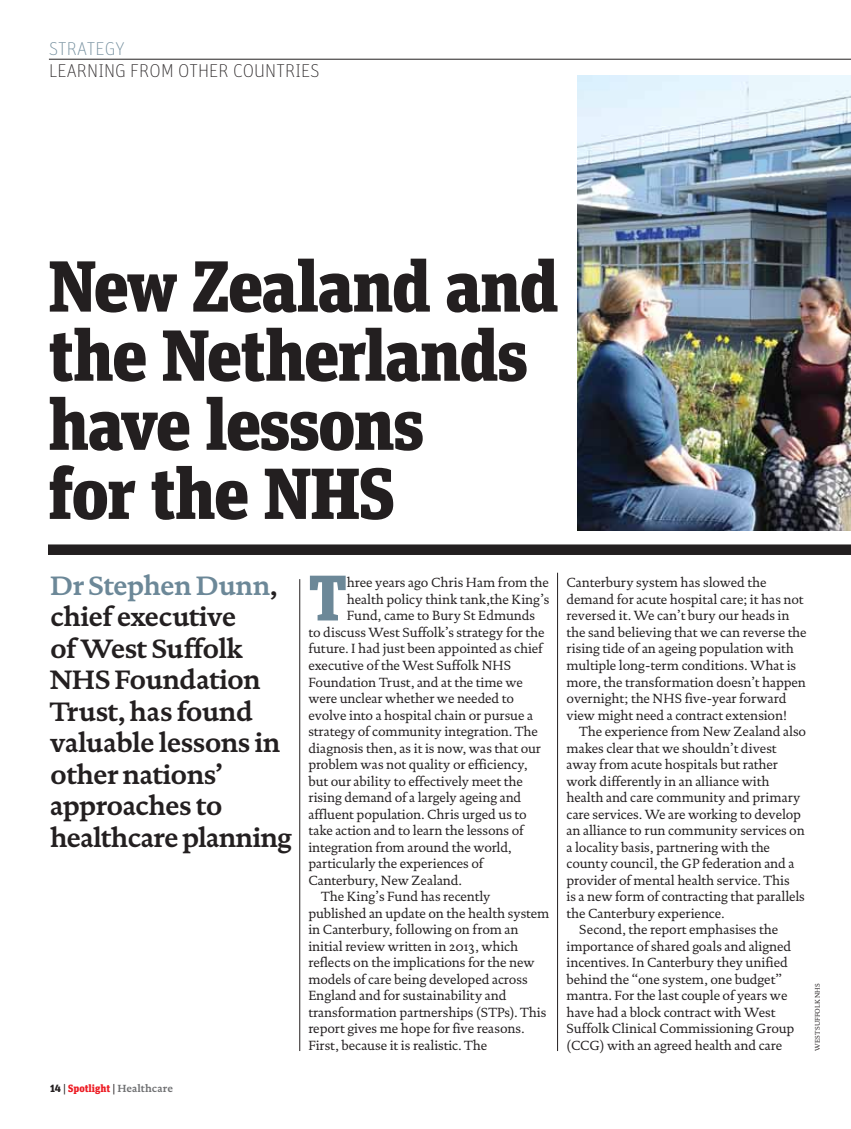
<style>
.page{position:relative;width:851px;height:1129px;background:#fff}
.page>*{position:absolute;margin:0;border:0;box-sizing:border-box;transform-origin:0 0}
.t1{font:900 72px/69px "Unit Slab Pro";letter-spacing:-.025em;color:#231f20}
.t2{font:900 64.2px "Unit Slab Pro";color:#6c8898}
.t3{font:700 27px/31.5px "DTL Documenta ST";letter-spacing:-.025em;color:#231f20}
.t4{font:100 18.6px "Unit OT";letter-spacing:.005em;color:#231f20}
.t5{font:100 18.6px "Unit OT";letter-spacing:-.005em;color:#6c8898}
.t6{font:13.5px/16.5px "DTL Documenta ST";letter-spacing:-.005em;color:#231f20}
.t7{font:700 10.5px "DTL Documenta ST";color:#6d6e70}
.t8{font:6.75px "DTL Documenta ST";letter-spacing:-.005em;color:#231f20}
.s1{color:#6c8898}
.s2{font-family:"Unit Slab Pro";font-weight:900;color:#231f20}
.s3{font-weight:400;color:#231f20}
.s4{font-family:"Unit Slab Pro";font-weight:900;color:#ed1c24}
</style>
<div class="page">
<hr style="left:49px;top:59px;width:801px;height:1px;background:#231f20">
<div style="left:48px;top:544px;width:802px;height:11px;background:#231f20"></div>
<hr style="left:557px;top:572px;width:1px;height:478px;background:#231f20">
<hr style="left:299px;top:579px;width:1px;height:471px;background:#231f20">
<img style="left:577px;top:75px;width:273px;height:455px">
<h3 class="t5" style="left:49px;top:37px;width:77px">STRATEGY</h3>
<h3 class="t4" style="left:49px;top:60px;width:272px">LEARNING FROM OTHER COUNTRIES</h3>
<h1 class="t1" style="left:48px;top:258px;width:512px">New Zealand and the Netherlands have lessons<br>for the NHS</h1>
<h3 class="t3" style="left:50px;top:571px;width:243px"><span class="s1">Dr Stephen Dunn</span>, chief executive<br>of West Suffolk<br>NHS Foundation<br>Trust, has found valuable lessons in other nations’ approaches to healthcare planning</h3>
<p class="t7" style="left:50px;top:1082px;width:124px"><span class="s2">14</span> <span class="s3">|</span> <span class="s4">Spotlight</span> <span class="s3">|</span> Healthcare</p>
<h2 class="t2" style="left:308px;top:574px;width:40px">T</h2>
<p class="t6" style="left:347px;top:575px;width:203px">hree years ago Chris Ham from the</p>
<p class="t6" style="left:347px;top:592px;width:204px">health policy think tank,the King’s</p>
<p class="t6" style="left:347px;top:608px;width:190px">Fund, came to Bury St Edmunds</p>
<p class="t6" style="left:308px;top:625px;width:237px">to discuss West Suffolk’s strategy for the</p>
<p class="t6" style="left:308px;top:641px;width:236px">future. I had just been appointed as chief</p>
<p class="t6" style="left:308px;top:658px;width:204px">executive of the West Suffolk NHS</p>
<p class="t6" style="left:308px;top:674px;width:216px">Foundation Trust, and at the time we</p>
<p class="t6" style="left:308px;top:691px;width:207px">were unclear whether we needed to</p>
<p class="t6" style="left:308px;top:707px;width:226px">evolve into a hospital chain or pursue a</p>
<p class="t6" style="left:308px;top:724px;width:231px">strategy of community integration. The</p>
<p class="t6" style="left:308px;top:740px;width:234px">diagnosis then, as it is now, was that our</p>
<p class="t6" style="left:308px;top:757px;width:221px">problem was not quality or efficiency,</p>
<p class="t6" style="left:308px;top:773px;width:216px">but our ability to effectively meet the</p>
<p class="t6" style="left:308px;top:790px;width:214px">rising demand of a largely ageing and</p>
<p class="t6" style="left:308px;top:806px;width:220px">affluent population. Chris urged us to</p>
<p class="t6" style="left:308px;top:823px;width:217px">take action and to learn the lessons of</p>
<p class="t6" style="left:308px;top:839px;width:205px">integration from around the world,</p>
<p class="t6" style="left:308px;top:856px;width:176px">particularly the experiences of</p>
<p class="t6" style="left:308px;top:872px;width:155px">Canterbury, New Zealand.</p>
<p class="t6" style="left:321px;top:889px;width:171px">The King’s Fund has recently</p>
<p class="t6" style="left:308px;top:905px;width:242px">published an update on the health system</p>
<p class="t6" style="left:308px;top:922px;width:212px">in Canterbury, following on from an</p>
<p class="t6" style="left:308px;top:938px;width:211px">initial review written in 2013, which</p>
<p class="t6" style="left:308px;top:955px;width:228px">reflects on the implications for the new</p>
<p class="t6" style="left:308px;top:971px;width:221px">models of care being developed across</p>
<p class="t6" style="left:308px;top:988px;width:200px">England and for sustainability and</p>
<p class="t6" style="left:308px;top:1004px;width:239px">transformation partnerships (STPs). This</p>
<p class="t6" style="left:308px;top:1021px;width:217px">report gives me hope for five reasons.</p>
<p class="t6" style="left:308px;top:1037px;width:180px">First, because it is realistic. The</p>
<p class="t6" style="left:566px;top:575px;width:241px">Canterbury system has slowed the demand for acute hospital care; it has not reversed it. We can’t bury our heads in the sand believing that we can reverse the rising tide of an ageing population with multiple long-term conditions. What is more, the transformation doesn’t happen overnight; the NHS five-year forward view might need a contract extension!</p>
<p class="t6" style="left:579px;top:724px;width:228px">The experience from New Zealand also</p>
<p class="t6" style="left:566px;top:740px;width:211px">makes clear that we shouldn’t divest</p>
<p class="t6" style="left:566px;top:757px;width:213px">away from acute hospitals but rather</p>
<p class="t6" style="left:566px;top:773px;width:204px">work differently in an alliance with</p>
<p class="t6" style="left:566px;top:790px;width:235px">health and care community and primary</p>
<p class="t6" style="left:566px;top:806px;width:236px">care services. We are working to develop</p>
<p class="t6" style="left:566px;top:823px;width:240px">an alliance to run community services on</p>
<p class="t6" style="left:566px;top:839px;width:205px">a locality basis, partnering with the</p>
<p class="t6" style="left:566px;top:856px;width:229px">county council, the GP federation and a</p>
<p class="t6" style="left:566px;top:872px;width:224px">provider of mental health service. This</p>
<p class="t6" style="left:566px;top:889px;width:240px">is a new form of contracting that parallels</p>
<p class="t6" style="left:566px;top:905px;width:159px">the Canterbury experience.</p>
<p class="t6" style="left:579px;top:922px;width:200px">Second, the report emphasises the</p>
<p class="t6" style="left:566px;top:938px;width:226px">importance of shared goals and aligned</p>
<p class="t6" style="left:566px;top:955px;width:223px">incentives. In Canterbury they unified</p>
<p class="t6" style="left:566px;top:971px;width:217px">behind the “one system, one budget”</p>
<p class="t6" style="left:566px;top:988px;width:222px">mantra. For the last couple of years we</p>
<p class="t6" style="left:566px;top:1004px;width:210px">have had a block contract with West</p>
<p class="t6" style="left:566px;top:1021px;width:229px">Suffolk Clinical Commissioning Group</p>
<p class="t6" style="left:566px;top:1037px;width:217px">(CCG) with an agreed health and care</p>
<p class="t8" style="left:814px;top:1050px;width:69px;rotate:-90deg">WEST SUFFOLK NHS</p>
</div>
